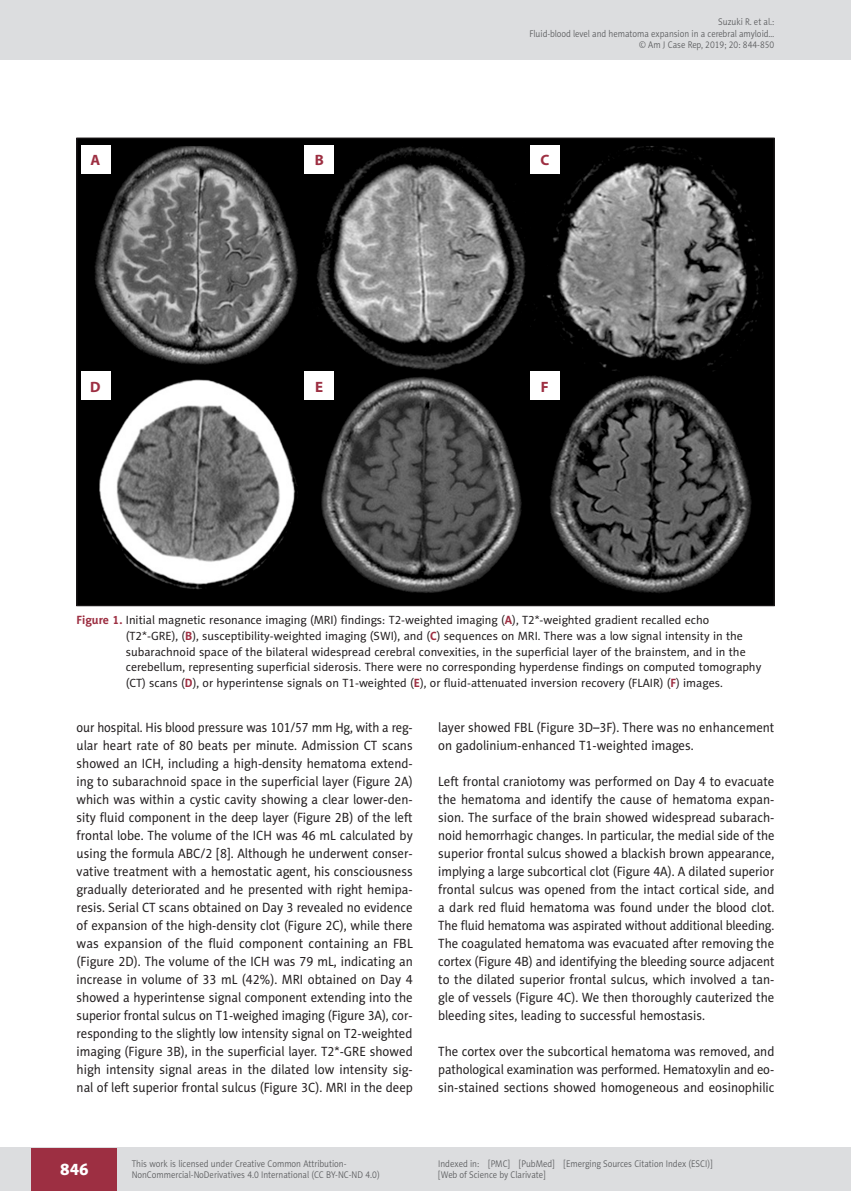
<style>
.page{position:relative;width:851px;height:1191px;background:#fff}
.page>*{position:absolute;margin:0;border:0;box-sizing:border-box;transform-origin:0 0}
.t1{font:16.5px "Naomi Sans EFN Heavy";color:#fff}
.t2{font:700 15px "Myriad Pro";color:#9d2f42}
.AJCR_Body{font:13.5px/18px "Naomi Sans EFN";color:#231f20;text-align:justify;scale:.93 1}
.AJCR_Body-2{font:13.5px/18px "Naomi Sans EFN";color:#231f20;text-align:justify;scale:.95 1}
.AJCR_Rycina_tytul{font:12px/15.8px "Naomi Sans EFN";color:#231f20}
.AJCR_pagina_zywa{font:9.75px/11.2px "Naomi Sans EFN Light";color:#57585a;scale:.9 1}
.AJCR_pagina_sygnatur{font:9.75px "Naomi Sans EFN Light";color:#57585a;scale:.9 1}
.s1{font-weight:700;color:#9d2f42}
</style>
<div class="page">
<img style="left:79px;top:140px;width:693px;height:464px">
<div style="left:81px;top:146px;width:29px;height:28px;background:#fff"></div>
<div style="left:81px;top:372px;width:29px;height:28px;background:#fff"></div>
<div style="left:304px;top:146px;width:30px;height:28px;background:#fff"></div>
<div style="left:304px;top:372px;width:30px;height:28px;background:#fff"></div>
<div style="left:530px;top:146px;width:29px;height:28px;background:#fff"></div>
<div style="left:530px;top:372px;width:29px;height:28px;background:#fff"></div>
<div style="left:0;top:1148px;width:850px;height:43px;background:#dcdddf"></div>
<div style="left:32px;top:1147px;width:85px;height:43px;background:#9d2f42"></div>
<div style="left:0;top:0;width:850px;height:60px;background:#dcdddf"></div>
<hr style="left:850px;top:0;width:1px;height:60px;background:#dcdddf">
<p class="t2" style="left:91px;top:151px;width:11px">A</p>
<p class="t2" style="left:90px;top:377px;width:12px">D</p>
<p class="t2" style="left:315px;top:151px;width:11px">B</p>
<p class="t2" style="left:315px;top:377px;width:10px">E</p>
<p class="AJCR_pagina_zywa" style="left:529px;top:16px;width:273px;text-align:right">Suzuki R. et al.:<br>Fluid-blood level and hematoma expansion in a cerebral amyloid…</p>
<p class="AJCR_pagina_sygnatur" style="left:639px;top:39px;width:152px">© Am J Case Rep, 2019; 20: 844-850</p>
<p class="t2" style="left:540px;top:151px;width:10px">C</p>
<p class="t2" style="left:541px;top:377px;width:9px">F</p>
<p class="AJCR_Rycina_tytul" style="left:126px;top:612px;width:637px;text-indent:-49px"><span class="s1">Figure 1.</span> Initial magnetic resonance imaging (MRI) findings: T2-weighted imaging (<span class="s1">A</span>), T2*-weighted gradient recalled echo (T2*-GRE), (<span class="s1">B</span>), susceptibility-weighted imaging (SWI), and (<span class="s1">C</span>) sequences on MRI. There was a low signal intensity in the subarachnoid space of the bilateral widespread cerebral convexities, in the superficial layer of the brainstem, and in the cerebellum, representing superficial siderosis. There were no corresponding hyperdense findings on computed tomography (CT) scans (<span class="s1">D</span>), or hyperintense signals on T1-weighted (<span class="s1">E</span>), or fluid-attenuated inversion recovery (FLAIR) (<span class="s1">F</span>) images.</p>
<p class="AJCR_Body" style="left:77px;top:718px;width:363px">our hospital. His blood pressure was 101/57 mm Hg, with a reg&shy;ular heart rate of 80 beats per minute. Admission CT scans showed an ICH, including a high-density hematoma extend&shy;ing to subarachnoid space in the superficial layer (Figure 2A) which was within a cystic cavity showing a clear lower-den&shy;sity fluid component in the deep layer (Figure 2B) of the left frontal lobe. The volume of the ICH was 46 mL calculated by using the formula ABC/2 [8]. Although he underwent conser&shy;vative treatment with a hemostatic agent, his consciousness gradually deteriorated and he presented with right hemipa&shy;resis. Serial CT scans obtained on Day 3 revealed no evidence of expansion of the high-density clot (Figure 2C), while there was expansion of the fluid component containing an FBL (Figure 2D). The volume of the ICH was 79 mL, indicating an increase in volume of 33 mL (42%). MRI obtained on Day 4 showed a hyperintense signal component extending into the superior frontal sulcus on T1-weighed imaging (Figure 3A), cor&shy;responding to the slightly low intensity signal on T2-weighted imaging (Figure 3B), in the superficial layer. T2*-GRE showed high intensity signal areas in the dilated low intensity sig&shy;nal of left superior frontal sulcus (Figure 3C). MRI in the deep</p>
<p class="AJCR_Body-2" style="left:438px;top:718px;width:355px">layer showed FBL (Figure 3D–3F). There was no enhancement on gadolinium-enhanced T1-weighted images.</p>
<p class="AJCR_Body-2" style="left:438px;top:772px;width:355px">Left frontal craniotomy was performed on Day 4 to evacuate the hematoma and identify the cause of hematoma expan&shy;sion. The surface of the brain showed widespread subarach&shy;noid hemorrhagic changes. In particular, the medial side of the superior frontal sulcus showed a blackish brown appearance, implying a large subcortical clot (Figure 4A). A dilated superior frontal sulcus was opened from the intact cortical side, and a dark red fluid hematoma was found under the blood clot.<br>The fluid hematoma was aspirated without additional bleeding.<br>The coagulated hematoma was evacuated after removing the cortex (Figure 4B) and identifying the bleeding source adjacent to the dilated superior frontal sulcus, which involved a tan&shy;gle of vessels (Figure 4C). We then thoroughly cauterized the bleeding sites, leading to successful hemostasis.</p>
<p class="AJCR_Body-2" style="left:438px;top:1042px;width:355px">The cortex over the subcortical hematoma was removed, and pathological examination was performed. Hematoxylin and eo&shy;sin-stained sections showed homogeneous and eosinophilic</p>
<p class="t1" style="left:60px;top:1159px;width:30px">846</p>
<p class="AJCR_pagina_zywa" style="left:132px;top:1158px;width:277px">This work is licensed under Creative Common Attribution-<br>NonCommercial-NoDerivatives 4.0 International (CC BY-NC-ND 4.0)</p>
<p class="AJCR_pagina_zywa" style="left:438px;top:1158px;width:306px">Indexed in: [PMC] [PubMed] [Emerging Sources Citation Index (ESCI)] [Web of Science by Clarivate]</p>
</div>
